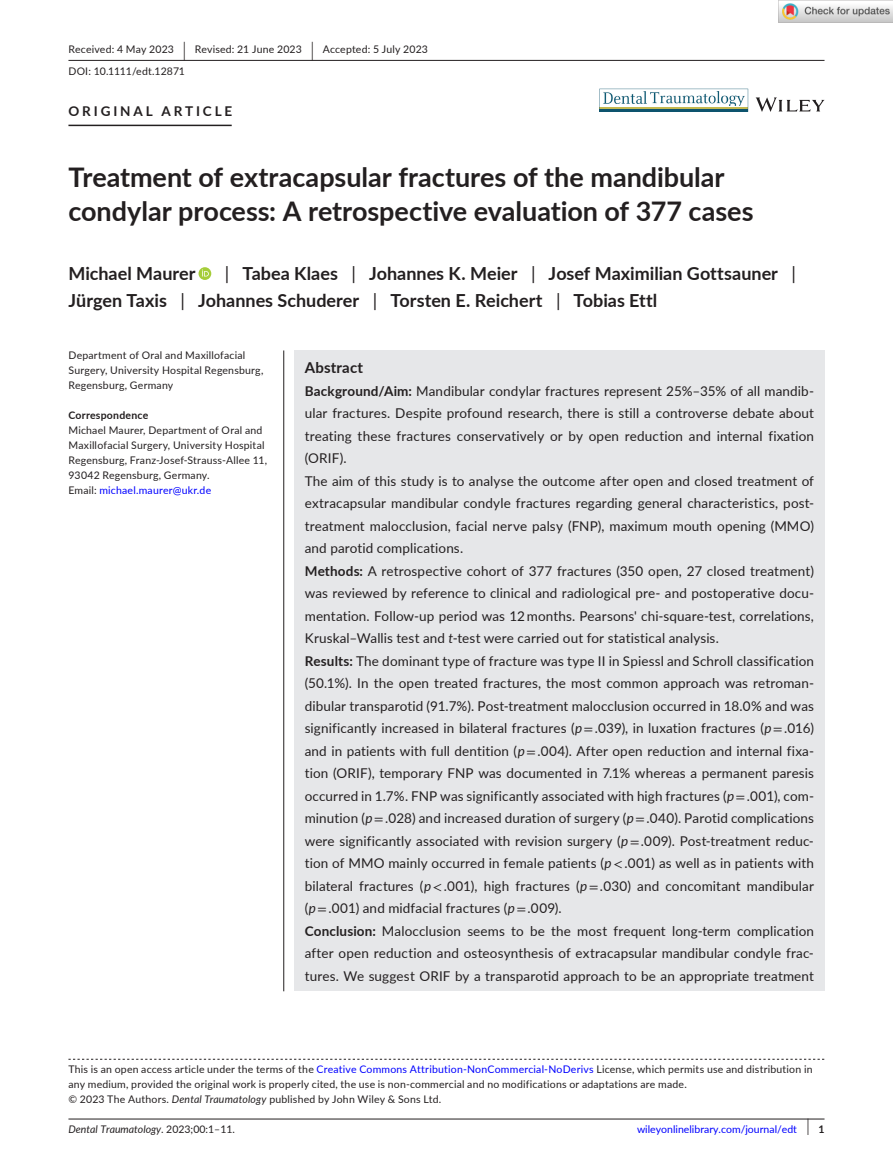
<style>
.page{position:relative;width:893px;height:1174px;background:#fff}
.page>*{position:absolute;margin:0;border:0;box-sizing:border-box;transform-origin:0 0}
.t1{font:700 27px/34.5px "Lato";color:#231f20}
.t2{font:700 18px/27px "Lato";color:#231f20}
.t3{font:700 15px "Lato";letter-spacing:.015em;color:#231f20}
.t4{font:13.5px/22.5px "Lato";letter-spacing:.01em;color:#231f20}
.t5{font:700 13.5px "Lato";letter-spacing:.215em;color:#231f20}
.t6{font:10.5px/15px "Lato";letter-spacing:.02em;color:#231f20}
.t7{font:10.5px "Lato";color:#00f}
.t8{font:italic 10.5px "Lato";color:#231f20}
.t9{font:700 10.5px "Lato";letter-spacing:.02em;color:#231f20}
.s1{font-size:19.65px}
.s2{font-weight:400}
.s3{color:#00f}
.s4{font-weight:700}
.s5{font-style:italic}
.s6{font-family:"STIX"}
.s7{font-style:normal}
.s8{font-size:17.4px;color:#231f20}
.s9{font-weight:700;color:#231f20}
</style>
<div class="page">
<hr style="left:68px;top:1118px;width:756px;height:1px;background:#231f20">
<svg style="left:756px;top:97px;width:68px;height:15px"></svg>
<svg style="left:599px;top:89px;width:149px;height:23px"></svg>
<img style="left:651px;top:92px;width:94px;height:14px">
<img style="left:603px;top:91px;width:43px;height:12px">
<hr style="left:68px;top:60px;width:756px;height:1px;background:#231f20">
<hr style="left:68px;top:125px;width:164px;height:1px;background:#231f20">
<svg style="left:199px;top:267px;width:12px;height:13px"></svg>
<svg style="left:202px;top:269px;width:7px;height:7px"></svg>
<div style="left:294px;top:350px;width:530px;height:641px;background:#e6e7e9"></div>
<hr style="left:283px;top:350px;width:1px;height:641px;background:#231f20">
<svg style="left:68px;top:1058px;width:756px;height:1px"></svg>
<img style="left:779px;top:0;width:114px;height:23px">
<p class="t6" style="left:68px;top:38px;width:361px;line-height:21.8px">Received: 4 May 2023 <span class="s1">|</span> Revised: 21 June 2023 <span class="s1">|</span> Accepted: 5 July 2023<br>DOI: 10.1111/edt.12871</p>
<p class="t5" style="left:68px;top:101px;width:165px">ORIGINAL ARTICLE</p>
<h1 class="t1" style="left:68px;top:159px;width:687px">Treatment of extracapsular fractures of the mandibular condylar process: A retrospective evaluation of 377 cases</h1>
<h2 class="t2" style="left:68px;top:259px;width:729px;text-indent:156px"><span class="s2">|</span> Tabea Klaes <span class="s2">|</span> Johannes K. Meier <span class="s2">|</span> Josef Maximilian Gottsauner <span class="s2">|<br></span>Jürgen Taxis <span class="s2">|</span> Johannes Schuderer <span class="s2">|</span> Torsten E. Reichert <span class="s2">|</span> Tobias Ettl</h2>
<h2 class="t2" style="left:68px;top:259px;width:129px">Michael Maurer</h2>
<p class="t6" style="left:68px;top:347px;width:196px">Department of Oral and Maxillofacial<br>Surgery, University Hospital Regensburg,<br>Regensburg, Germany</p>
<p class="t9" style="left:68px;top:407px;width:81px">Correspondence</p>
<p class="t6" style="left:68px;top:422px;width:200px">Michael Maurer, Department of Oral and Maxillofacial Surgery, University Hospital Regensburg, Franz-Josef-Strauss-Allee 11, 93042 Regensburg, Germany.<br>Email: <span class="s3">michael.maurer@ukr.de</span></p>
<p class="t3" style="left:305px;top:356px;width:60px">Abstract</p>
<p class="t4" style="left:305px;top:379px;width:511px"><span class="s4">Background/Aim:</span> Mandibular condylar fractures represent 25%–35% of all mandib&shy;ular fractures. Despite profound research, there is still a controverse debate about treating these fractures conservatively or by open reduction and internal fixation (ORIF).<br>The aim of this study is to analyse the outcome after open and closed treatment of extracapsular mandibular condyle fractures regarding general characteristics, post&shy;treatment malocclusion, facial nerve palsy (FNP), maximum mouth opening (MMO) and parotid complications.<br><span class="s4">Methods:</span> A retrospective cohort of 377 fractures (350 open, 27 closed treatment) was reviewed by reference to clinical and radiological pre- and postoperative docu&shy;mentation. Follow-up period was 12 months. Pearsons' chi-square-test, correlations, Kruskal–Wallis test and <span class="s5">t</span>-test were carried out for statistical analysis.<br><span class="s4">Results:</span> The dominant type of fracture was type II in Spiessl and Schroll classification (50.1%). In the open treated fractures, the most common approach was retroman&shy;dibular transparotid (91.7%). Post-treatment malocclusion occurred in 18.0% and was significantly increased in bilateral fractures (<span class="s5">p</span><span class="s6">=</span> .039), in luxation fractures (<span class="s5">p</span><span class="s6">=</span> .016) and in patients with full dentition (<span class="s5">p</span><span class="s6">=</span> .004). After open reduction and internal fixa&shy;tion (ORIF), temporary FNP was documented in 7.1% whereas a permanent paresis occurred in 1.7%. FNP was significantly associated with high fractures (<span class="s5">p</span><span class="s6">=</span> .001), com&shy;minution (<span class="s5">p</span><span class="s6">=</span> .028) and increased duration of surgery (<span class="s5">p</span><span class="s6">=</span> .040). Parotid complications were significantly associated with revision surgery (<span class="s5">p</span><span class="s6">=</span> .009). Post-treatment reduc&shy;tion of MMO mainly occurred in female patients (<span class="s5">p</span><span class="s6">&lt;</span> .001) as well as in patients with bilateral fractures (<span class="s5">p</span><span class="s6">&lt;</span> .001), high fractures (<span class="s5">p</span><span class="s6">=</span> .030) and concomitant mandibular (<span class="s5">p</span><span class="s6">=</span> .001) and midfacial fractures (<span class="s5">p</span><span class="s6">=</span> .009).<br><span class="s4">Conclusion:</span> Malocclusion seems to be the most frequent long-term complication after open reduction and osteosynthesis of extracapsular mandibular condyle frac&shy;tures. We suggest ORIF by a transparotid approach to be an appropriate treatment</p>
<p class="t6" style="left:68px;top:1061px;width:746px">This is an open access article under the terms of the <span class="s3">Creative Commons Attribution-NonCommercial-NoDerivs</span> License, which permits use and distribution in any medium, provided the original work is properly cited, the use is non-commercial and no modifications or adaptations are made.<br>© 2023 The Authors. <span class="s5">Dental Traumatology</span> published by John Wiley &amp; Sons Ltd.</p>
<p class="t8" style="left:68px;top:1121px;width:168px">Dental Traumatology. <span class="s7">2023;00:1–11.</span></p>
<p class="t7" style="left:637px;top:1121px;width:189px">wileyonlinelibrary.com/journal/edt <span class="s8">|</span> <span class="s9">1</span></p>
</div>
